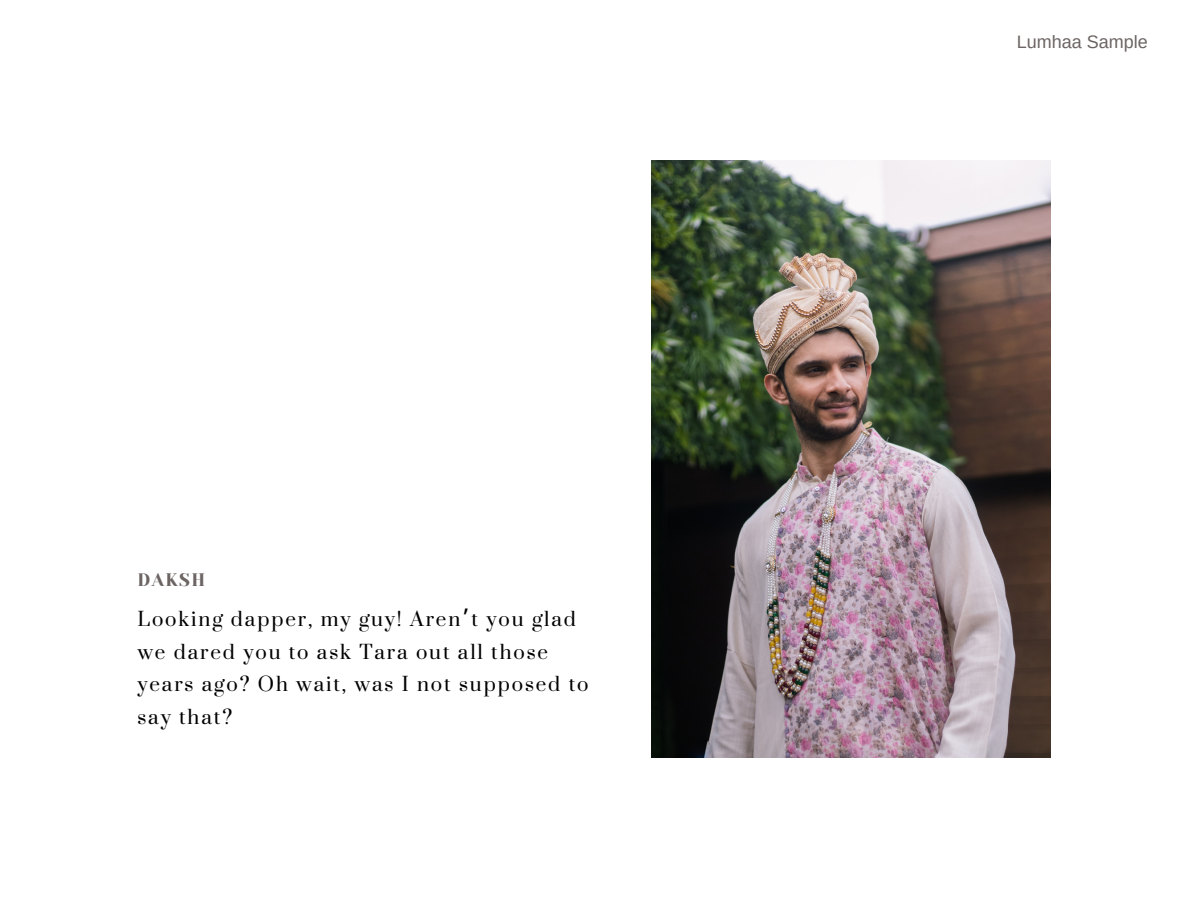
<style>
.page{position:relative;width:1188px;height:918px;background:#fff}
.page>*{position:absolute;margin:0;border:0;box-sizing:border-box;transform-origin:0 0}
.t1{font:24px/32.7px "Suranna";letter-spacing:.08em;color:#000}
.t2{font:18px "Arimo";color:#6b6462}
.t3{font:18px "Yeseva One";letter-spacing:.08em;color:#6b6462}
.s1{font-family:"Noto Sans Gurmukhi"}
</style>
<div class="page">
<img style="left:651px;top:160px;width:400px;height:597px">
<p class="t3" style="left:137px;top:569px;width:69px">DAKSH</p>
<p class="t1" style="left:137px;top:601px;width:453px">Looking dapper, my guy! Aren<span class="s1">’</span>t you glad we dared you to ask Tara out all those years ago? Oh wait, was I not supposed to say that?</p>
<p class="t2" style="left:1017px;top:32px;width:133px">Lumhaa Sample</p>
</div>
